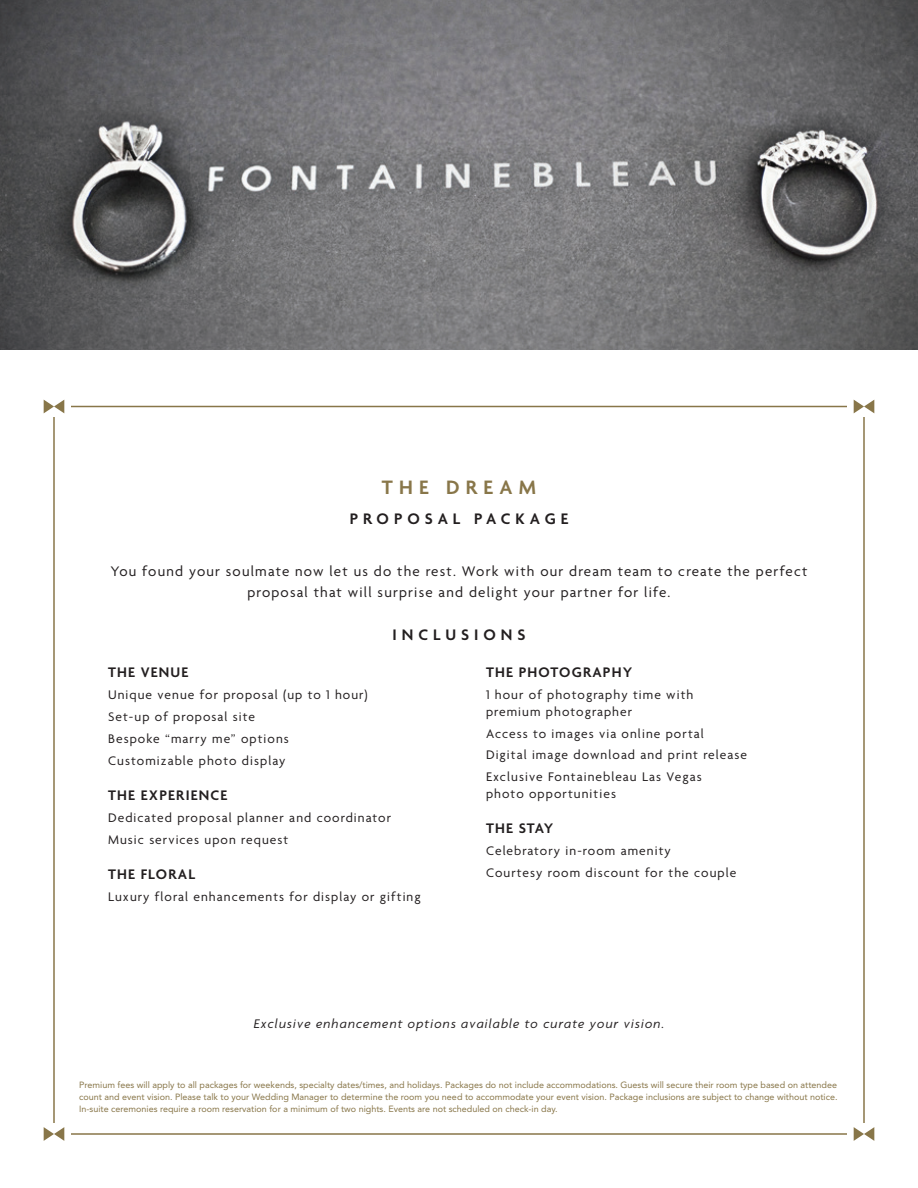
<style>
.page{position:relative;width:918px;height:1188px;background:#fff}
.page>*{position:absolute;margin:0;border:0;box-sizing:border-box;transform-origin:0 0}
.t1{font:600 21px "Agenda";letter-spacing:.3em;color:#887649}
.t2{font:600 16.5px "Agenda";letter-spacing:.3em;color:#231f20}
.t3{font:15px/21px "Agenda";letter-spacing:.08em;color:#231f20;text-align:center}
.t4{font:600 15px "Agenda";letter-spacing:.08em;color:#231f20}
.t5{font:13.5px/21.9px "Agenda";letter-spacing:.08em;color:#231f20}
.t6{font:italic 13.5px "Agenda";letter-spacing:.08em;color:#231f20}
.t7{font:9px/12px "Avenir LT Std";color:#887649;text-align:justify}
</style>
<div class="page">
<svg style="left:44px;top:400px;width:20px;height:13px"></svg>
<svg style="left:44px;top:1127px;width:20px;height:14px"></svg>
<svg style="left:854px;top:400px;width:20px;height:13px"></svg>
<svg style="left:854px;top:1127px;width:20px;height:14px"></svg>
<img style="left:0;top:0;width:917px;height:350px">
<h1 class="t1" style="left:382px;top:476px;width:156px">THE DREAM</h1>
<p class="t2" style="left:350px;top:509px;width:220px">PROPOSAL PACKAGE</p>
<p class="t3" style="left:110px;top:562px;width:699px">You found your soulmate now let us do the rest. Work with our dream team to create the perfect proposal that will surprise and delight your partner for life.</p>
<p class="t2" style="left:393px;top:626px;width:134px">INCLUSIONS</p>
<p class="t4" style="left:108px;top:664px;width:82px">THE VENUE</p>
<p class="t5" style="left:108px;top:685px;width:261px">Unique venue for proposal (up to 1 hour)<br>Set-up of proposal site<br>Bespoke “marry me” options<br>Customizable photo display</p>
<p class="t4" style="left:108px;top:787px;width:121px">THE EXPERIENCE</p>
<p class="t5" style="left:108px;top:807px;width:285px">Dedicated proposal planner and coordinator<br>Music services upon request</p>
<p class="t4" style="left:108px;top:866px;width:89px">THE FLORAL</p>
<p class="t5" style="left:108px;top:886px;width:314px">Luxury floral enhancements for display or gifting</p>
<p class="t4" style="left:486px;top:664px;width:148px">THE PHOTOGRAPHY</p>
<p class="t5" style="left:486px;top:687px;width:209px;line-height:16.5px">1 hour of photography time with premium photographer</p>
<p class="t5" style="left:486px;top:723px;width:263px">Access to images via online portal<br>Digital image download and print release<br>Exclusive Fontainebleau Las Vegas</p>
<p class="t5" style="left:486px;top:783px;width:132px">photo opportunities</p>
<p class="t4" style="left:486px;top:820px;width:69px">THE STAY</p>
<p class="t5" style="left:486px;top:840px;width:252px">Celebratory in-room amenity<br>Courtesy room discount for the couple</p>
<p class="t6" style="left:254px;top:1015px;width:412px">Exclusive enhancement options available to curate your vision.</p>
<p class="t7" style="left:79px;top:1079px;width:760px">Premium fees will apply to all packages for weekends, specialty dates/times, and holidays. Packages do not include accommodations. Guests will secure their room type based on attendee count and event vision. Please talk to your Wedding Manager to determine the room you need to accommodate your event vision. Package inclusions are subject to change without notice.<br>In-suite ceremonies require a room reservation for a minimum of two nights. Events are not scheduled on check-in day.</p>
</div>
